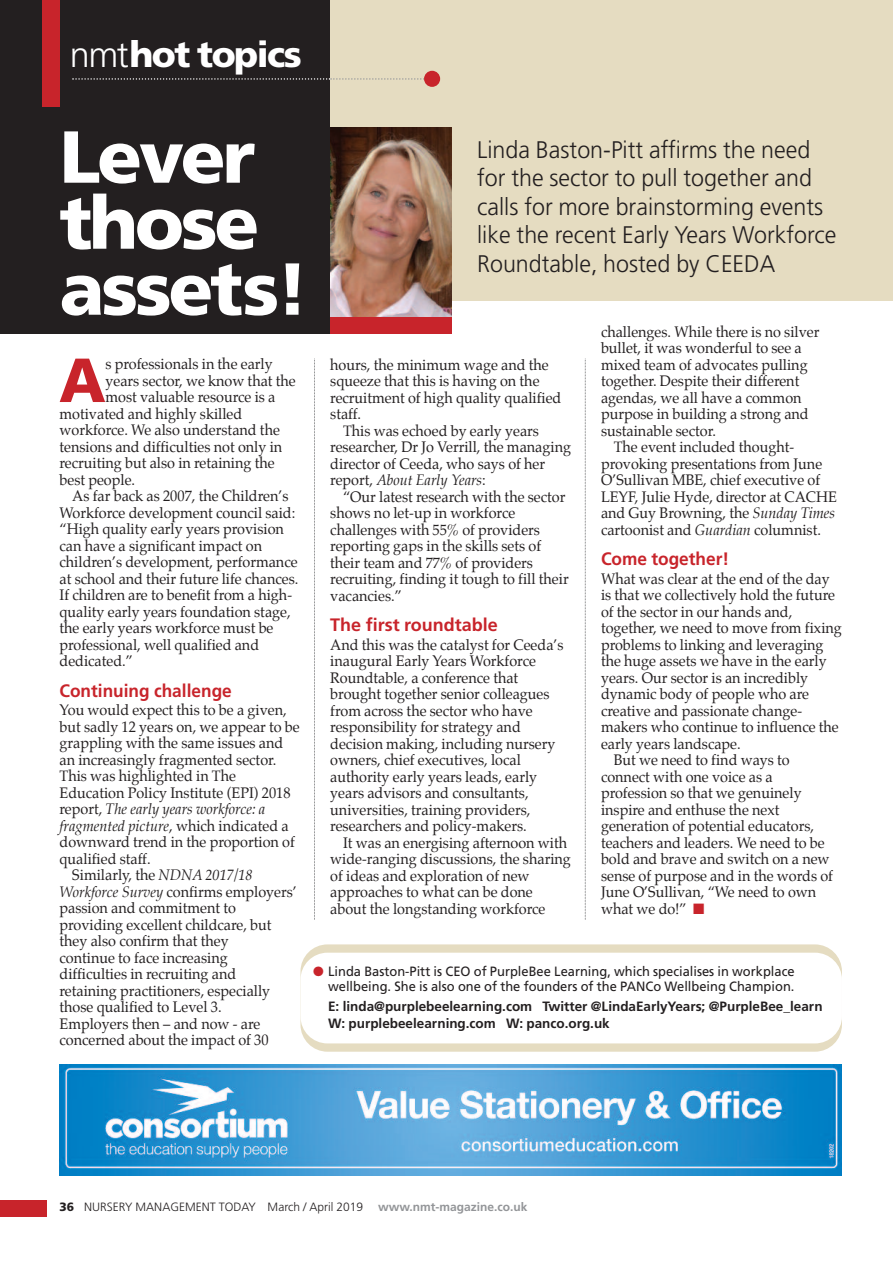
<style>
.page{position:relative;width:893px;height:1263px;background:#fff}
.page>*{position:absolute;margin:0;border:0;box-sizing:border-box;transform-origin:0 0}
.t1{font:900 73.5px/66px "Frutiger";letter-spacing:-.045em;color:#fff}
.t2{font:900 62.1px "Frutiger";color:#c8242b;scale:.96 1}
.t3{font:900 36px "Frutiger";letter-spacing:-.045em;color:#fff}
.t4{font:300 24px/28.5px "Frutiger";color:#231f20}
.t5{font:700 18px "Frutiger";color:#c8242b;scale:.96 1}
.t6{font:700 18px "Frutiger";color:#c8242b}
.t7{font:15px/16.5px "Palatino";color:#231f20;scale:.96 1}
.t8{font:italic 15px "Palatino";color:#231f20;scale:.96 1}
.t9{font:13.5px/15.8px "Frutiger";color:#231f20;text-align:right;scale:.96 1}
.t10{font:700 13.5px/16.5px "Frutiger";color:#231f20}
.t11{font:300 12px "Frutiger";color:#231f20}
.t12{font:700 12px "Frutiger";color:#939598}
.s1{font-weight:300}
.s2{font-style:normal}
.s3{font-style:italic}
.s4{color:#c8242b}
.s5{font-weight:900}
</style>
<div class="page">
<div style="left:0;top:0;width:330px;height:334px;background:#231f20"></div>
<svg style="left:314px;top:359px;width:1px;height:561px"></svg>
<svg style="left:585px;top:359px;width:1px;height:561px"></svg>
<div style="left:300px;top:944px;width:542px;height:108px;background:#e5dcc1;border-radius:27px"></div>
<div style="left:300px;top:953px;width:542px;height:90px;background:#fff;border-radius:27px"></div>
<div style="left:330px;top:0;width:563px;height:301px;background:#e5dcc1"></div>
<svg style="left:72px;top:78px;width:352px;height:2px"></svg>
<div style="left:424px;top:71px;width:16px;height:16px;background:#c8242b;border-radius:50%"></div>
<div style="left:43px;top:0;width:17px;height:106px;background:#c8242b"></div>
<div style="left:0;top:1200px;width:47px;height:17px;background:#c8242b"></div>
<img style="left:60px;top:1065px;width:782px;height:110px">
<img style="left:330px;top:128px;width:122px;height:189px">
<div style="left:330px;top:317px;width:122px;height:17px;background:#c8242b"></div>
<h3 class="t3" style="left:70px;top:40px;width:233px"><span class="s1">nmt</span>hot topics</h3>
<h1 class="t1" style="left:60px;top:130px;width:251px">Lever those assets!</h1>
<h2 class="t2" style="left:59px;top:355px;width:50px">A</h2>
<p class="t7" style="left:105px;top:357px;width:176px">s professionals in the early</p>
<p class="t7" style="left:105px;top:373px;width:200px">years sector, we know that the</p>
<p class="t7" style="left:105px;top:390px;width:179px">most valuable resource is a</p>
<p class="t7" style="left:60px;top:406px;width:192px">motivated and highly skilled</p>
<p class="t7" style="left:60px;top:423px;width:231px">workforce. We also understand the</p>
<p class="t7" style="left:60px;top:439px;width:234px">tensions and difficulties not only in</p>
<p class="t7" style="left:60px;top:456px;width:226px">recruiting but also in retaining the</p>
<p class="t7" style="left:60px;top:472px;width:80px">best people.</p>
<p class="t7" style="left:72px;top:489px;width:227px">As far back as 2007, the Children’s</p>
<p class="t7" style="left:60px;top:505px;width:247px">Workforce development council said:</p>
<p class="t7" style="left:60px;top:522px;width:235px">“High quality early years provision</p>
<p class="t7" style="left:60px;top:538px;width:212px">can have a significant impact on</p>
<p class="t7" style="left:60px;top:555px;width:249px">children’s development, performance</p>
<p class="t7" style="left:60px;top:571px;width:250px">at school and their future life chances.</p>
<p class="t7" style="left:60px;top:588px;width:244px">If children are to benefit from a high-</p>
<p class="t7" style="left:60px;top:604px;width:242px">quality early years foundation stage,</p>
<p class="t7" style="left:60px;top:621px;width:224px">the early years workforce must be</p>
<p class="t7" style="left:60px;top:637px;width:209px">professional, well qualified and</p>
<p class="t7" style="left:60px;top:654px;width:78px">dedicated.”</p>
<p class="t5" style="left:60px;top:683px;width:181px">Continuing challenge</p>
<p class="t7" style="left:60px;top:703px;width:238px">You would expect this to be a given,</p>
<p class="t7" style="left:60px;top:719px;width:252px">but sadly 12 years on, we appear to be</p>
<p class="t7" style="left:60px;top:736px;width:235px">grappling with the same issues and</p>
<p class="t7" style="left:60px;top:752px;width:227px">an increasingly fragmented sector.</p>
<p class="t7" style="left:60px;top:769px;width:185px">This was highlighted in The</p>
<p class="t7" style="left:60px;top:785px;width:242px">Education Policy Institute (EPI) 2018</p>
<p class="t8" style="left:60px;top:802px;width:216px"><span class="s2">report,</span> The early years workforce: a</p>
<p class="t8" style="left:60px;top:818px;width:240px">fragmented picture<span class="s2">, which indicated a</span></p>
<p class="t7" style="left:60px;top:835px;width:247px">downward trend in the proportion of</p>
<p class="t7" style="left:60px;top:851px;width:96px">qualified staff.</p>
<p class="t7" style="left:72px;top:868px;width:190px">Similarly, the <span class="s3">NDNA 2017/18</span></p>
<p class="t7" style="left:60px;top:884px;width:249px"><span class="s3">Workforce Survey</span> confirms employers’</p>
<p class="t7" style="left:60px;top:901px;width:185px">passion and commitment to</p>
<p class="t7" style="left:60px;top:917px;width:222px">providing excellent childcare, but</p>
<p class="t7" style="left:60px;top:934px;width:178px">they also confirm that they</p>
<p class="t7" style="left:60px;top:950px;width:177px">continue to face increasing</p>
<p class="t7" style="left:60px;top:967px;width:186px">difficulties in recruiting and</p>
<p class="t7" style="left:60px;top:983px;width:221px">retaining practitioners, especially</p>
<p class="t7" style="left:60px;top:1000px;width:170px">those qualified to Level 3.</p>
<p class="t7" style="left:60px;top:1016px;width:211px">Employers then – and now - are</p>
<p class="t7" style="left:60px;top:1033px;width:219px">concerned about the impact of 30</p>
<h3 class="t4" style="left:477px;top:137px;width:361px">Linda Baston-Pitt affirms the need for the sector to pull together and calls for more brainstorming events like the recent Early Years Workforce Roundtable, hosted by CEEDA</h3>
<p class="t7" style="left:330px;top:357px;width:242px">hours, the minimum wage and the squeeze that this is having on the recruitment of high quality qualified staff.</p>
<p class="t7" style="left:330px;top:423px;width:252px;text-indent:13px">This was echoed by early years researcher, Dr Jo Verrill, the managing director of Ceeda, who says of her report, <span class="s3">About Early Years</span>:</p>
<p class="t7" style="left:330px;top:489px;width:250px;text-indent:13px">“Our latest research with the sector shows no let-up in workforce challenges with 55% of providers reporting gaps in the skills sets of their team and 77% of providers recruiting, finding it tough to fill their vacancies.”</p>
<p class="t6" style="left:330px;top:618px;width:169px">The first roundtable</p>
<p class="t7" style="left:330px;top:637px;width:245px">And this was the catalyst for Ceeda’s inaugural Early Years Workforce Roundtable, a conference that brought together senior colleagues from across the sector who have responsibility for strategy and decision making, including nursery owners, chief executives, local authority early years leads, early years advisors and consultants, universities, training providers, researchers and policy-makers.</p>
<p class="t7" style="left:330px;top:835px;width:252px;text-indent:13px">It was an energising afternoon with wide-ranging discussions, the sharing of ideas and exploration of new approaches to what can be done about the longstanding workforce</p>
<p class="t7" style="left:601px;top:324px;width:229px">challenges. While there is no silver</p>
<p class="t7" style="left:601px;top:341px;width:211px">bullet, it was wonderful to see a</p>
<p class="t7" style="left:601px;top:357px;width:217px">mixed team of advocates pulling</p>
<p class="t7" style="left:601px;top:374px;width:208px">together. Despite their different</p>
<p class="t7" style="left:601px;top:390px;width:210px">agendas, we all have a common</p>
<p class="t7" style="left:601px;top:407px;width:218px">purpose in building a strong and</p>
<p class="t7" style="left:601px;top:423px;width:121px">sustainable sector.</p>
<p class="t7" style="left:614px;top:440px;width:190px">The event included thought-</p>
<p class="t7" style="left:601px;top:456px;width:232px">provoking presentations from June</p>
<p class="t7" style="left:601px;top:473px;width:230px">O’Sullivan MBE, chief executive of</p>
<p class="t7" style="left:601px;top:489px;width:247px">LEYF, Julie Hyde, director at CACHE</p>
<p class="t7" style="left:601px;top:506px;width:245px">and Guy Browning, the <span class="s3">Sunday Times</span></p>
<p class="t7" style="left:601px;top:522px;width:231px">cartoonist and <span class="s3">Guardian</span> columnist.</p>
<p class="t5" style="left:601px;top:552px;width:135px">Come together!</p>
<p class="t7" style="left:601px;top:571px;width:240px">What was clear at the end of the day</p>
<p class="t7" style="left:601px;top:588px;width:245px">is that we collectively hold the future</p>
<p class="t7" style="left:601px;top:604px;width:201px">of the sector in our hands and,</p>
<p class="t7" style="left:601px;top:621px;width:252px">together, we need to move from fixing</p>
<p class="t7" style="left:601px;top:637px;width:233px">problems to linking and leveraging</p>
<p class="t7" style="left:601px;top:654px;width:237px">the huge assets we have in the early</p>
<p class="t7" style="left:601px;top:670px;width:217px">years. Our sector is an incredibly</p>
<p class="t7" style="left:601px;top:687px;width:218px">dynamic body of people who are</p>
<p class="t7" style="left:601px;top:703px;width:211px">creative and passionate change-</p>
<p class="t7" style="left:601px;top:720px;width:249px">makers who continue to influence the</p>
<p class="t7" style="left:601px;top:736px;width:147px">early years landscape.</p>
<p class="t7" style="left:614px;top:753px;width:185px">But we need to find ways to</p>
<p class="t7" style="left:601px;top:769px;width:180px">connect with one voice as a</p>
<p class="t7" style="left:601px;top:786px;width:211px">profession so that we genuinely</p>
<p class="t7" style="left:601px;top:802px;width:187px">inspire and enthuse the next</p>
<p class="t7" style="left:601px;top:819px;width:224px">generation of potential educators,</p>
<p class="t7" style="left:601px;top:835px;width:235px">teachers and leaders. We need to be</p>
<p class="t7" style="left:601px;top:852px;width:240px">bold and brave and switch on a new</p>
<p class="t7" style="left:601px;top:868px;width:243px">sense of purpose and in the words of</p>
<p class="t7" style="left:601px;top:885px;width:226px">June O’Sullivan, “We need to own</p>
<p class="t7" style="left:601px;top:901px;width:109px">what we do!” <span class="s4">■</span></p>
<p class="t9" style="left:313px;top:964px;width:503px"><span class="s4">●</span> Linda Baston-Pitt is CEO of PurpleBee Learning, which specialises in workplace wellbeing. She is also one of the founders of the PANCo Wellbeing Champion.</p>
<p class="t10" style="left:328px;top:999px;width:496px">E: linda@purplebeelearning.com Twitter @LindaEarlyYears; @PurpleBee_learn<br>W: purplebeelearning.com W: panco.org.uk</p>
<p class="t11" style="left:60px;top:1202px;width:305px"><span class="s5">36</span> NURSERY MANAGEMENT TODAY March / April 2019</p>
<p class="t12" style="left:378px;top:1202px;width:151px">www.nmt-magazine.co.uk</p>
</div>
